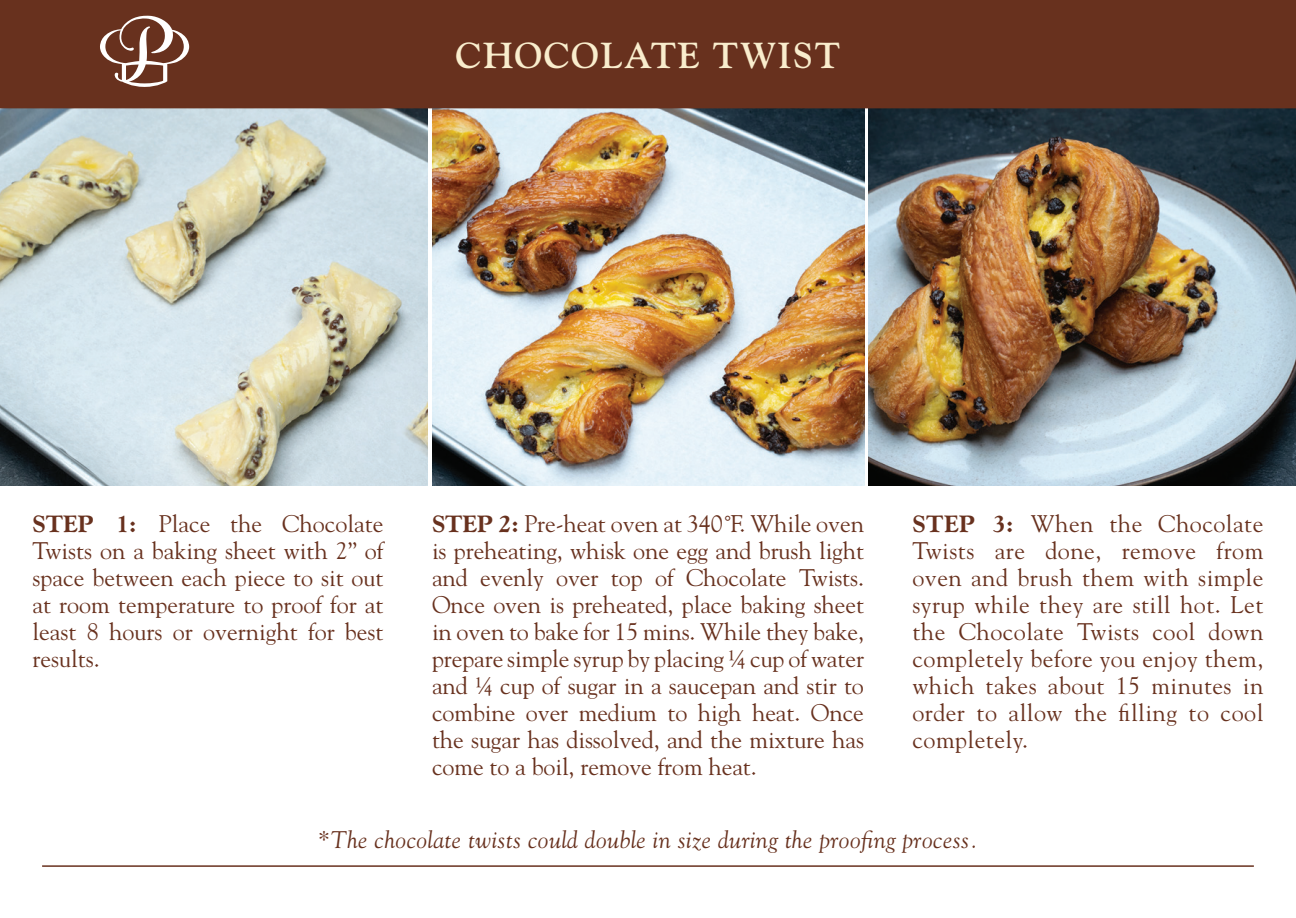
<style>
.page{position:relative;width:1296px;height:918px;background:#fff}
.page>*{position:absolute;margin:0;border:0;box-sizing:border-box;transform-origin:0 0}
.t1{font:700 36px "Goudy";letter-spacing:.04em;color:#f9edcd}
.t2{font:24px/27px "Goudy";color:#68311e;text-align:justify}
.t3{font:italic 24px "Goudy";letter-spacing:.02em;color:#68311e}
.s1{font-weight:800}
</style>
<div class="page">
<img style="left:0;top:108px;width:428px;height:378px">
<img style="left:868px;top:108px;width:428px;height:378px">
<img style="left:432px;top:108px;width:432px;height:378px">
<div style="left:0;top:0;width:1296px;height:108px;background:#68311e"></div>
<svg style="left:100px;top:15px;width:89px;height:72px"></svg>
<hr style="left:42px;top:865px;width:1212px;height:2px;background:#68311e">
<h1 class="t1" style="left:456px;top:34px;width:386px">CHOCOLATE TWIST</h1>
<p class="t2" style="left:33px;top:509px;width:353px"><span class="s1">STEP 1:</span> Place the Chocolate Twists on a baking sheet with 2” of space between each piece to sit out at room temperature to proof for at least 8 hours or overnight for best results.</p>
<p class="t2" style="left:432px;top:509px;width:434px"><span class="s1">STEP 2:</span> Pre-heat oven at 340˚F. While oven is preheating, whisk one egg and brush light and evenly over top of Chocolate Twists.<br>Once oven is preheated, place baking sheet in oven to bake for 15 mins. While they bake, prepare simple syrup by placing ¼ cup of water and ¼ cup of sugar in a saucepan and stir to combine over medium to high heat. Once the sugar has dissolved, and the mixture has come to a boil, remove from heat.</p>
<p class="t2" style="left:912px;top:509px;width:353px"><span class="s1">STEP 3:</span> When the Chocolate Twists are done, remove from oven and brush them with simple syrup while they are still hot. Let the Chocolate Twists cool down completely before you enjoy them, which takes about 15 minutes in order to allow the filling to cool completely.</p>
<p class="t3" style="left:318px;top:826px;width:661px">*The chocolate twists could double in size during the proofing process.</p>
</div>
